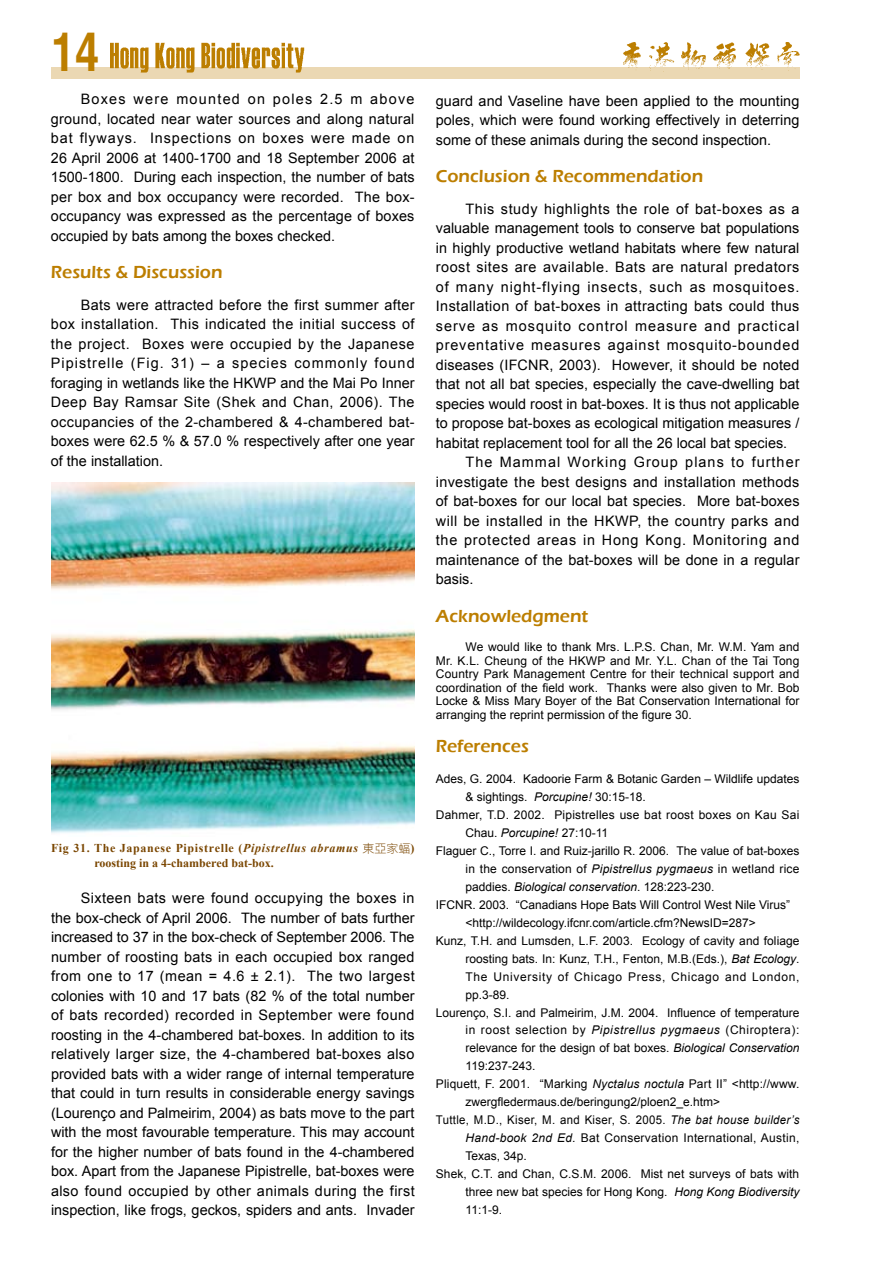
<style>
.page{position:relative;width:893px;height:1263px;background:#fff}
.page>*{position:absolute;margin:0;border:0;box-sizing:border-box;transform-origin:0 0}
.t1{font:700 54px "Helvetica";color:#bc7e00;scale:.8 1}
.t2{font:600 18px "Eras ITC";color:#bc7e00}
.t3{font:14.4px/19.5px "Arial";letter-spacing:.01em;color:#000;text-align:justify}
.t4{font:14.4px "Arial";letter-spacing:.03em;color:#000}
.t5{font:14.4px "Arial";letter-spacing:.04em;color:#000}
.t6{font:14.4px "Arial";letter-spacing:.06em;color:#000}
.t7{font:14.4px "Arial";letter-spacing:.07em;color:#000}
.t8{font:14.4px "Arial";letter-spacing:.055em;color:#000}
.t9{font:12px/13.5px "Arial";color:#000;text-align:justify}
.t10{font:700 12px/15px "Times New Roman";letter-spacing:.045em;color:#7a4600}
.t11{font:12px "Arial";letter-spacing:.03em;color:#000;scale:.95 1}
.t12{font:12px "Arial";letter-spacing:.02em;color:#000}
.t13{font:12px "Arial";letter-spacing:.045em;color:#000}
.t14{font:12px "Arial";letter-spacing:.025em;color:#000}
.t15{font:12px "Arial";letter-spacing:.055em;color:#000}
.t16{font:italic 12px "Arial";color:#000}
.s1{font-style:italic}
.s2{font-family:"DF Li Hei Lt WIN BF";font-weight:400}
.s3{font-style:normal}
</style>
<div class="page">
<div style="left:51px;top:67px;width:748px;height:12px;background:#ebd8b3"></div>
<img style="left:110px;top:43px;width:194px;height:29px">
<img style="left:623px;top:43px;width:176px;height:29px">
<img style="left:51px;top:483px;width:364px;height:350px">
<p class="t1" style="left:51px;top:19px;width:58px">14</p>
<p class="t3" style="left:51px;top:89px;width:365px;text-indent:30px">Boxes were mounted on poles 2.5 m above ground, located near water sources and along natural bat flyways. Inspections on boxes were made on 26 April 2006 at 1400-1700 and 18 September 2006 at 1500-1800. During each inspection, the number of bats per box and box occupancy were recorded. The box&shy;occupancy was expressed as the percentage of boxes occupied by bats among the boxes checked.</p>
<p class="t2" style="left:51px;top:262px;width:173px">Results &amp; Discussion</p>
<p class="t3" style="left:51px;top:295px;width:365px;text-indent:30px">Bats were attracted before the first summer after box installation. This indicated the initial success of the project. Boxes were occupied by the Japanese Pipistrelle (Fig. 31) – a species commonly found foraging in wetlands like the HKWP and the Mai Po Inner Deep Bay Ramsar Site (Shek and Chan, 2006). The occupancies of the 2-chambered &amp; 4-chambered bat&shy;boxes were 62.5 % &amp; 57.0 % respectively after one year of the installation.</p>
<p class="t10" style="left:94px;top:841px;width:322px;text-indent:-44px">Fig 31. The Japanese Pipistrelle (<span class="s1">Pipistrellus abramus</span> <span class="s2">東亞家蝠</span>) roosting in a 4-chambered bat-box.</p>
<p class="t3" style="left:51px;top:888px;width:365px;text-indent:30px">Sixteen bats were found occupying the boxes in the box-check of April 2006. The number of bats further increased to 37 in the box-check of September 2006. The number of roosting bats in each occupied box ranged from one to 17 (mean = 4.6 ± 2.1). The two largest colonies with 10 and 17 bats (82 % of the total number of bats recorded) recorded in September were found roosting in the 4-chambered bat-boxes. In addition to its relatively larger size, the 4-chambered bat-boxes also provided bats with a wider range of internal temperature that could in turn results in considerable energy savings (Lourenço and Palmeirim, 2004) as bats move to the part with the most favourable temperature. This may account for the higher number of bats found in the 4-chambered box. Apart from the Japanese Pipistrelle, bat-boxes were also found occupied by other animals during the first inspection, like frogs, geckos, spiders and ants. Invader</p>
<p class="t3" style="left:436px;top:91px;width:365px">guard and Vaseline have been applied to the mounting poles, which were found working effectively in deterring some of these animals during the second inspection.</p>
<p class="t2" style="left:436px;top:166px;width:269px">Conclusion &amp; Recommendation</p>
<p class="t5" style="left:466px;top:199px;width:335px">This study highlights the role of bat-boxes as a</p>
<p class="t3" style="left:436px;top:219px;width:365px">valuable management tools to conserve bat populations</p>
<p class="t3" style="left:436px;top:238px;width:365px">in highly productive wetland habitats where few natural</p>
<p class="t5" style="left:436px;top:258px;width:365px">roost sites are available. Bats are natural predators</p>
<p class="t6" style="left:436px;top:277px;width:365px">of many night-flying insects, such as mosquitoes.</p>
<p class="t4" style="left:436px;top:297px;width:365px">Installation of bat-boxes in attracting bats could thus</p>
<p class="t7" style="left:436px;top:316px;width:365px">serve as mosquito control measure and practical</p>
<p class="t6" style="left:436px;top:336px;width:365px">preventative measures against mosquito-bounded</p>
<p class="t3" style="left:436px;top:355px;width:365px">diseases (IFCNR, 2003). However, it should be noted</p>
<p class="t3" style="left:436px;top:375px;width:365px">that not all bat species, especially the cave-dwelling bat</p>
<p class="t3" style="left:436px;top:394px;width:365px">species would roost in bat-boxes. It is thus not applicable</p>
<p class="t3" style="left:436px;top:414px;width:365px">to propose bat-boxes as ecological mitigation measures /</p>
<p class="t3" style="left:436px;top:433px;width:353px">habitat replacement tool for all the 26 local bat species.</p>
<p class="t7" style="left:466px;top:453px;width:335px">The Mammal Working Group plans to further</p>
<p class="t3" style="left:436px;top:472px;width:365px">investigate the best designs and installation methods</p>
<p class="t3" style="left:436px;top:492px;width:365px">of bat-boxes for our local bat species. More bat-boxes</p>
<p class="t4" style="left:436px;top:511px;width:365px">will be installed in the HKWP, the country parks and</p>
<p class="t8" style="left:436px;top:531px;width:365px">the protected areas in Hong Kong. Monitoring and</p>
<p class="t3" style="left:436px;top:550px;width:365px">maintenance of the bat-boxes will be done in a regular</p>
<p class="t3" style="left:436px;top:570px;width:39px">basis.</p>
<p class="t2" style="left:436px;top:605px;width:154px">Acknowledgment</p>
<p class="t9" style="left:436px;top:641px;width:365px;text-indent:30px">We would like to thank Mrs. L.P.S. Chan, Mr. W.M. Yam and Mr. K.L. Cheung of the HKWP and Mr. Y.L. Chan of the Tai Tong Country Park Management Centre for their technical support and coordination of the field work. Thanks were also given to Mr. Bob Locke &amp; Miss Mary Boyer of the Bat Conservation International for arranging the reprint permission of the figure 30.</p>
<p class="t2" style="left:436px;top:736px;width:95px">References</p>
<p class="t9" style="left:436px;top:772px;width:365px">Ades, G. 2004. Kadoorie Farm &amp; Botanic Garden – Wildlife updates</p>
<p class="t9" style="left:466px;top:790px;width:182px">&amp; sightings. <span class="s1">Porcupine!</span> 30:15-18.</p>
<p class="t12" style="left:436px;top:807px;width:365px">Dahmer, T.D. 2002. Pipistrelles use bat roost boxes on Kau Sai</p>
<p class="t9" style="left:466px;top:826px;width:144px">Chau. <span class="s1">Porcupine!</span> 27:10-11</p>
<p class="t9" style="left:436px;top:844px;width:365px">Flaguer C., Torre I. and Ruiz-jarillo R. 2006. The value of bat-boxes</p>
<p class="t9" style="left:466px;top:862px;width:335px">in the conservation of <span class="s1">Pipistrellus pygmaeus</span> in wetland rice</p>
<p class="t16" style="left:466px;top:879px;width:250px"><span class="s3">paddies.</span> Biological conservation<span class="s3">. 128:223-230.</span></p>
<p class="t9" style="left:436px;top:898px;width:356px">IFCNR. 2003. “Canadians Hope Bats Will Control West Nile Virus”</p>
<p class="t9" style="left:466px;top:916px;width:292px">&lt;http://wildecology.ifcnr.com/article.cfm?NewsID=287&gt;</p>
<p class="t9" style="left:436px;top:934px;width:365px">Kunz, T.H. and Lumsden, L.F. 2003. Ecology of cavity and foliage</p>
<p class="t9" style="left:466px;top:952px;width:335px">roosting bats. In: Kunz, T.H., Fenton, M.B.(Eds.), <span class="s1">Bat Ecology</span>.</p>
<p class="t15" style="left:466px;top:968px;width:335px">The University of Chicago Press, Chicago and London,</p>
<p class="t9" style="left:466px;top:988px;width:46px">pp.3-89.</p>
<p class="t9" style="left:436px;top:1006px;width:365px">Lourenço, S.I. and Palmeirim, J.M. 2004. Influence of temperature</p>
<p class="t13" style="left:466px;top:1022px;width:335px">in roost selection by <span class="s1">Pipistrellus pygmaeus</span> (Chiroptera):</p>
<p class="t9" style="left:466px;top:1041px;width:335px">relevance for the design of bat boxes. <span class="s1">Biological Conservation</span></p>
<p class="t9" style="left:466px;top:1059px;width:71px">119:237-243.</p>
<p class="t9" style="left:436px;top:1077px;width:365px">Pliquett, F. 2001. “Marking <span class="s1">Nyctalus noctula</span> Part II” &lt;http://www.</p>
<p class="t9" style="left:466px;top:1095px;width:256px">zwergfledermaus.de/beringung2/ploen2_e.htm&gt;</p>
<p class="t11" style="left:436px;top:1112px;width:384px">Tuttle, M.D., Kiser, M. and Kiser, S. 2005. <span class="s1">The bat house builder’s</span></p>
<p class="t14" style="left:466px;top:1130px;width:335px"><span class="s1">Hand-book 2nd Ed.</span> Bat Conservation International, Austin,</p>
<p class="t9" style="left:466px;top:1149px;width:63px">Texas, 34p.</p>
<p class="t9" style="left:436px;top:1167px;width:365px">Shek, C.T. and Chan, C.S.M. 2006. Mist net surveys of bats with</p>
<p class="t9" style="left:466px;top:1185px;width:335px">three new bat species for Hong Kong. <span class="s1">Hong Kong Biodiversity</span></p>
<p class="t9" style="left:466px;top:1203px;width:38px">11:1-9.</p>
</div>
